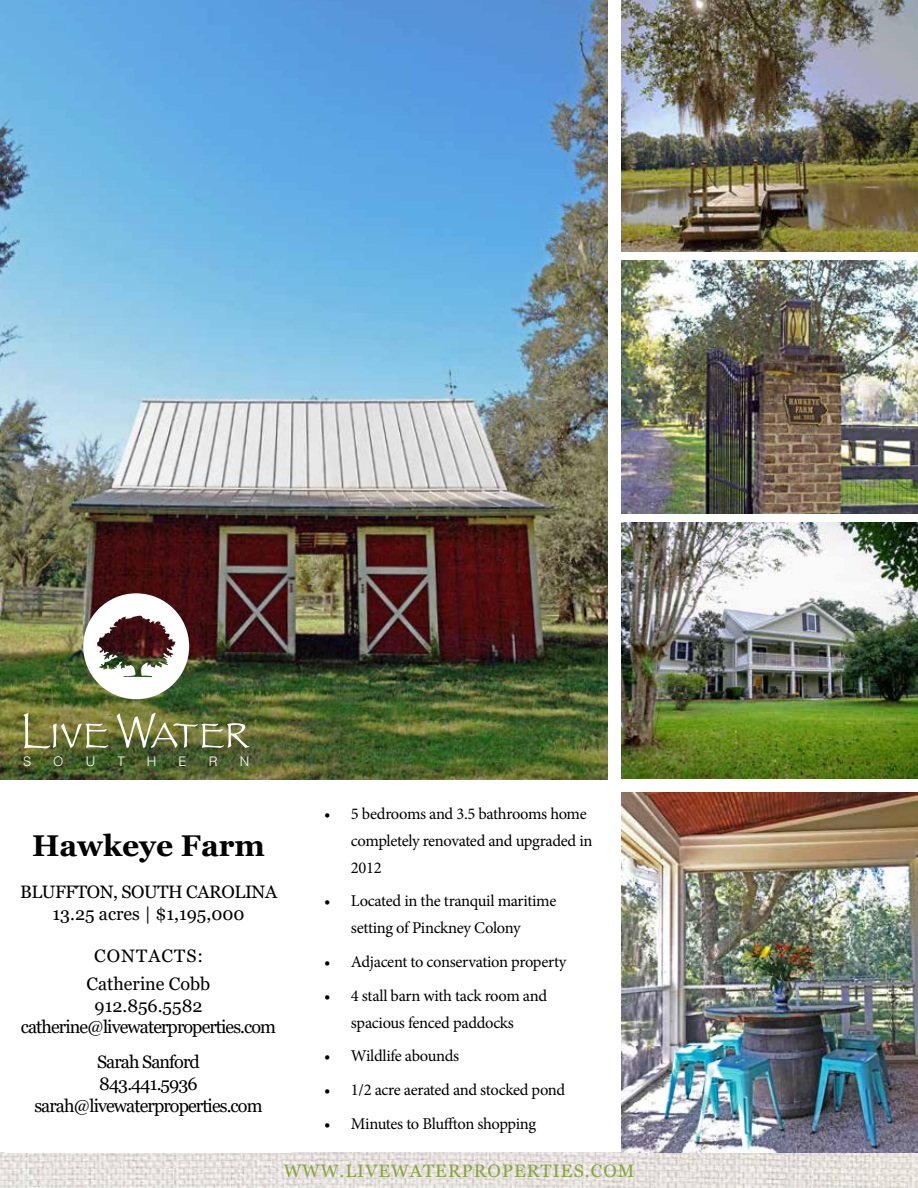
<style>
.page{position:relative;width:918px;height:1188px;background:#fff}
.page>*{position:absolute;margin:0;border:0;box-sizing:border-box;transform-origin:0 0}
.t1{font:700 30px "Georgia";color:#000}
.t2{font:18px/21.6px "Georgia";letter-spacing:-.05em;color:#000;text-align:center}
.t3{font:18px/21.6px "Georgia";letter-spacing:-.02em;color:#000;text-align:center}
.t4{font:18px "Georgia";letter-spacing:.06em;color:#88a53d}
.t5{font:18px/28.3px "Georgia";color:#000;text-align:center}
.t6{font:16.5px/27px "Minion Pro";letter-spacing:-.02em;color:#000;text-align:center}
.t7{font:300 13.2px "Helvetica";color:#fff}
</style>
<div class="page">
<img style="left:0;top:1152px;width:918px;height:36px">
<img style="left:621px;top:0;width:297px;height:252px">
<img style="left:621px;top:522px;width:297px;height:256px">
<img style="left:0;top:0;width:608px;height:780px">
<img style="left:621px;top:261px;width:297px;height:252px">
<img style="left:83px;top:593px;width:106px;height:106px">
<svg style="left:23px;top:713px;width:85px;height:36px;background:#8c8c55"></svg>
<svg style="left:117px;top:713px;width:133px;height:35px;background:#838a59"></svg>
<img style="left:621px;top:792px;width:297px;height:360px">
<p class="t7" style="left:23px;top:750px;width:10px">S</p>
<p class="t7" style="left:53px;top:750px;width:12px">O</p>
<p class="t7" style="left:86px;top:750px;width:11px">U</p>
<p class="t7" style="left:117px;top:750px;width:9px">T</p>
<p class="t7" style="left:147px;top:750px;width:11px">H</p>
<p class="t7" style="left:179px;top:750px;width:10px">E</p>
<p class="t7" style="left:209px;top:750px;width:10px">R</p>
<p class="t7" style="left:240px;top:750px;width:11px">N</p>
<h1 class="t1" style="left:32px;top:827px;width:235px">Hawkeye Farm</h1>
<p class="t3" style="left:20px;top:882px;width:259px">BLUFFTON, SOUTH CAROLINA<br>13.25 acres | $1,195,000</p>
<p class="t5" style="left:87px;top:942px;width:125px">CONTACTS:<br>Catherine Cobb</p>
<p class="t2" style="left:21px;top:995px;width:257px">912.856.5582 catherine@livewaterproperties.com</p>
<p class="t2" style="left:34px;top:1052px;width:230px">Sarah Sanford<br>843.441.5936 sarah@livewaterproperties.com</p>
<p class="t6" style="left:351px;top:800px;width:243px;text-align:left;text-indent:-27px">• 5 bedrooms and 3.5 bathrooms home completely renovated and upgraded in<br>2012</p>
<p class="t6" style="left:324px;top:888px;width:234px">• Located in the tranquil maritime setting of Pinckney Colony</p>
<p class="t6" style="left:324px;top:948px;width:244px">• Adjacent to conservation property</p>
<p class="t6" style="left:324px;top:982px;width:225px">• 4 stall barn with tack room and spacious fenced paddocks</p>
<p class="t6" style="left:324px;top:1043px;width:137px">• Wildlife abounds</p>
<p class="t6" style="left:324px;top:1077px;width:243px">• 1/2 acre aerated and stocked pond</p>
<p class="t6" style="left:324px;top:1110px;width:214px">• Minutes to Bluffton shopping</p>
<p class="t4" style="left:284px;top:1160px;width:352px">WWW.LIVEWATERPROPERTIES.COM</p>
</div>
